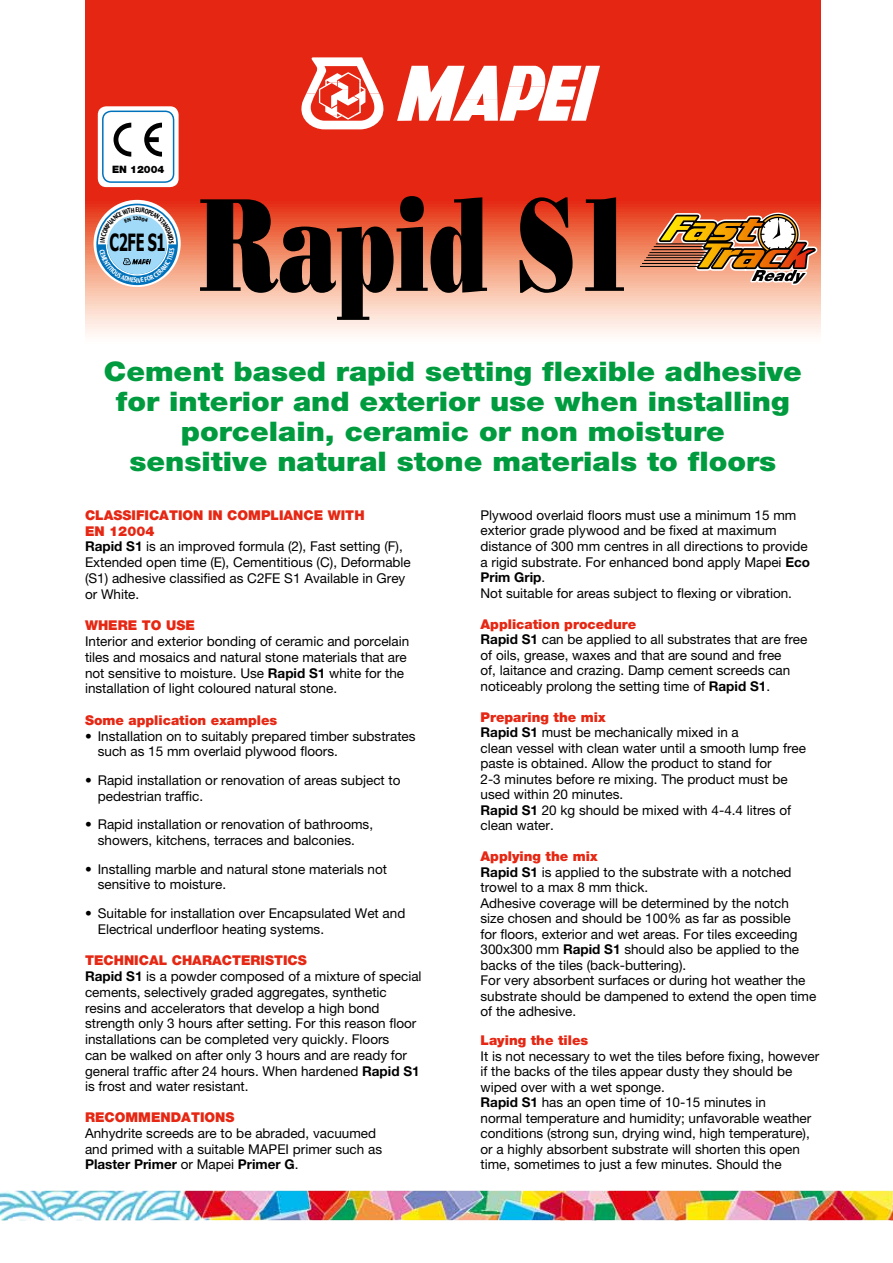
<style>
.page{position:relative;width:893px;height:1263px;background:#fff}
.page>*{position:absolute;margin:0;border:0;box-sizing:border-box;transform-origin:0 0}
.t1{font:132px "Bodoni Poster";letter-spacing:-.005em;color:#000;scale:.67 1}
.t2{font:900 27px/30px "Helvetica Neue LTW1 G";color:#009b3e;text-align:center;scale:1.1 1}
.t3{font:700 23.85px "Tahoma";letter-spacing:-.03em;color:#000;scale:.6 1}
.t4{font:13.5px/15.5px "Helvetica Neue LTW1 G";color:#000}
.t5{font:900 13.5px "Helvetica Neue LTW1 G";color:#e52713}
.t6{font:900 10.2px "Helvetica Neue LTW1 G";color:#000}
.s1{font-weight:900;color:#e52713}
.s2{font-weight:700}
</style>
<div class="page">
<svg style="left:85px;top:0;width:736px;height:337px"></svg>
<svg style="left:301px;top:57px;width:84px;height:72px"></svg>
<svg style="left:397px;top:66px;width:203px;height:55px"></svg>
<img style="left:0;top:1191px;width:893px;height:29px">
<svg style="left:94px;top:200px;width:87px;height:87px"></svg>
<div style="left:98px;top:106px;width:81px;height:81px;background:#fff;border-radius:9px"></div>
<div style="left:102px;top:111px;width:72px;height:72px;border:2px solid #0072bb;border-radius:9px"></div>
<svg style="left:114px;top:123px;width:17px;height:34px"></svg>
<svg style="left:144px;top:123px;width:18px;height:34px"></svg>
<hr style="left:646px;top:257px;width:57px;height:1px;background:#000">
<hr style="left:644px;top:260px;width:58px;height:1px;background:#000">
<hr style="left:642px;top:263px;width:58px;height:1px;background:#000">
<hr style="left:640px;top:266px;width:58px;height:1px;background:#000">
<svg style="left:648px;top:213px;width:169px;height:72px"></svg>
<svg style="left:96px;top:204px;width:82px;height:81px"></svg>
<p class="t6" style="left:112px;top:164px;width:54px">EN 12004</p>
<h3 class="t3" style="left:110px;top:227px;width:95px">C2FE S1</h3>
<h1 class="t1" style="left:200px;top:164px;width:650px">Rapid S1</h1>
<h2 class="t2" style="left:104px;top:356px;width:636px">Cement based rapid setting flexible adhesive for interior and exterior use when installing porcelain, ceramic or non moisture<br>sensitive natural stone materials to floors</h2>
<p class="t4" style="left:85px;top:507px;width:327px"><span class="s1">CLASSIFICATION IN COMPLIANCE WITH<br>EN 12004<br></span><span class="s2">Rapid S1</span> is an improved formula (2), Fast setting (F), Extended open time (E), Cementitious (C), Deformable (S1) adhesive classified as C2FE S1 Available in Grey or White.</p>
<p class="t5" style="left:85px;top:617px;width:111px">WHERE TO USE</p>
<p class="t4" style="left:85px;top:633px;width:326px">Interior and exterior bonding of ceramic and porcelain tiles and mosaics and natural stone materials that are not sensitive to moisture. Use <span class="s2">Rapid S1</span> white for the installation of light coloured natural stone.</p>
<p class="t5" style="left:85px;top:712px;width:194px">Some application examples</p>
<p class="t4" style="left:98px;top:728px;width:319px;text-indent:-13px">• Installation on to suitably prepared timber substrates such as 15 mm overlaid plywood floors.</p>
<p class="t4" style="left:98px;top:772px;width:304px;text-indent:-13px">• Rapid installation or renovation of areas subject to pedestrian traffic.</p>
<p class="t4" style="left:85px;top:816px;width:290px;text-align:center">• Rapid installation or renovation of bathrooms, showers, kitchens, terraces and balconies.</p>
<p class="t4" style="left:98px;top:861px;width:291px;text-indent:-13px">• Installing marble and natural stone materials not sensitive to moisture.</p>
<p class="t4" style="left:98px;top:905px;width:309px;text-indent:-13px">• Suitable for installation over Encapsulated Wet and<br>Electrical underfloor heating systems.</p>
<p class="t4" style="left:85px;top:952px;width:338px"><span class="s1">TECHNICAL CHARACTERISTICS<br></span><span class="s2">Rapid S1</span> is a powder composed of a mixture of special cements, selectively graded aggregates, synthetic resins and accelerators that develop a high bond strength only 3 hours after setting. For this reason floor installations can be completed very quickly. Floors<br>can be walked on after only 3 hours and are ready for general traffic after 24 hours. When hardened <span class="s2">Rapid S1 </span>is frost and water resistant.</p>
<p class="t5" style="left:85px;top:1109px;width:151px">RECOMMENDATIONS</p>
<p class="t4" style="left:85px;top:1125px;width:299px">Anhydrite screeds are to be abraded, vacuumed and primed with a suitable MAPEI primer such as<br><span class="s2">Plaster Primer</span> or Mapei <span class="s2">Primer G</span>.</p>
<p class="t4" style="left:480px;top:507px;width:331px">Plywood overlaid floors must use a minimum 15 mm exterior grade plywood and be fixed at maximum distance of 300 mm centres in all directions to provide a rigid substrate. For enhanced bond apply Mapei <span class="s2">Eco Prim Grip</span>.<br>Not suitable for areas subject to flexing or vibration.</p>
<p class="t4" style="left:480px;top:616px;width:328px"><span class="s1">Application procedure<br></span><span class="s2">Rapid S1</span> can be applied to all substrates that are free of oils, grease, waxes and that are sound and free<br>of, laitance and crazing. Damp cement screeds can noticeably prolong the setting time of <span class="s2">Rapid S1</span>.</p>
<p class="t4" style="left:480px;top:709px;width:327px"><span class="s1">Preparing the mix<br></span><span class="s2">Rapid S1</span> must be mechanically mixed in a<br>clean vessel with clean water until a smooth lump free paste is obtained. Allow the product to stand for<br>2-3 minutes before re mixing. The product must be used within 20 minutes.<br><span class="s2">Rapid S1</span> 20 kg should be mixed with 4-4.4 litres of clean water.</p>
<p class="t4" style="left:480px;top:849px;width:337px"><span class="s1">Applying the mix<br></span><span class="s2">Rapid S1</span> is applied to the substrate with a notched trowel to a max 8 mm thick.<br>Adhesive coverage will be determined by the notch<br>size chosen and should be 100% as far as possible<br>for floors, exterior and wet areas. For tiles exceeding 300x300 mm <span class="s2">Rapid S1</span> should also be applied to the backs of the tiles (back-buttering).<br>For very absorbent surfaces or during hot weather the substrate should be dampened to extend the open time of the adhesive.</p>
<p class="t5" style="left:480px;top:1032px;width:109px">Laying the tiles</p>
<p class="t4" style="left:480px;top:1048px;width:340px">It is not necessary to wet the tiles before fixing, however if the backs of the tiles appear dusty they should be wiped over with a wet sponge.<br><span class="s2">Rapid S1</span> has an open time of 10-15 minutes in<br>normal temperature and humidity; unfavorable weather conditions (strong sun, drying wind, high temperature), or a highly absorbent substrate will shorten this open time, sometimes to just a few minutes. Should the</p>
</div>
